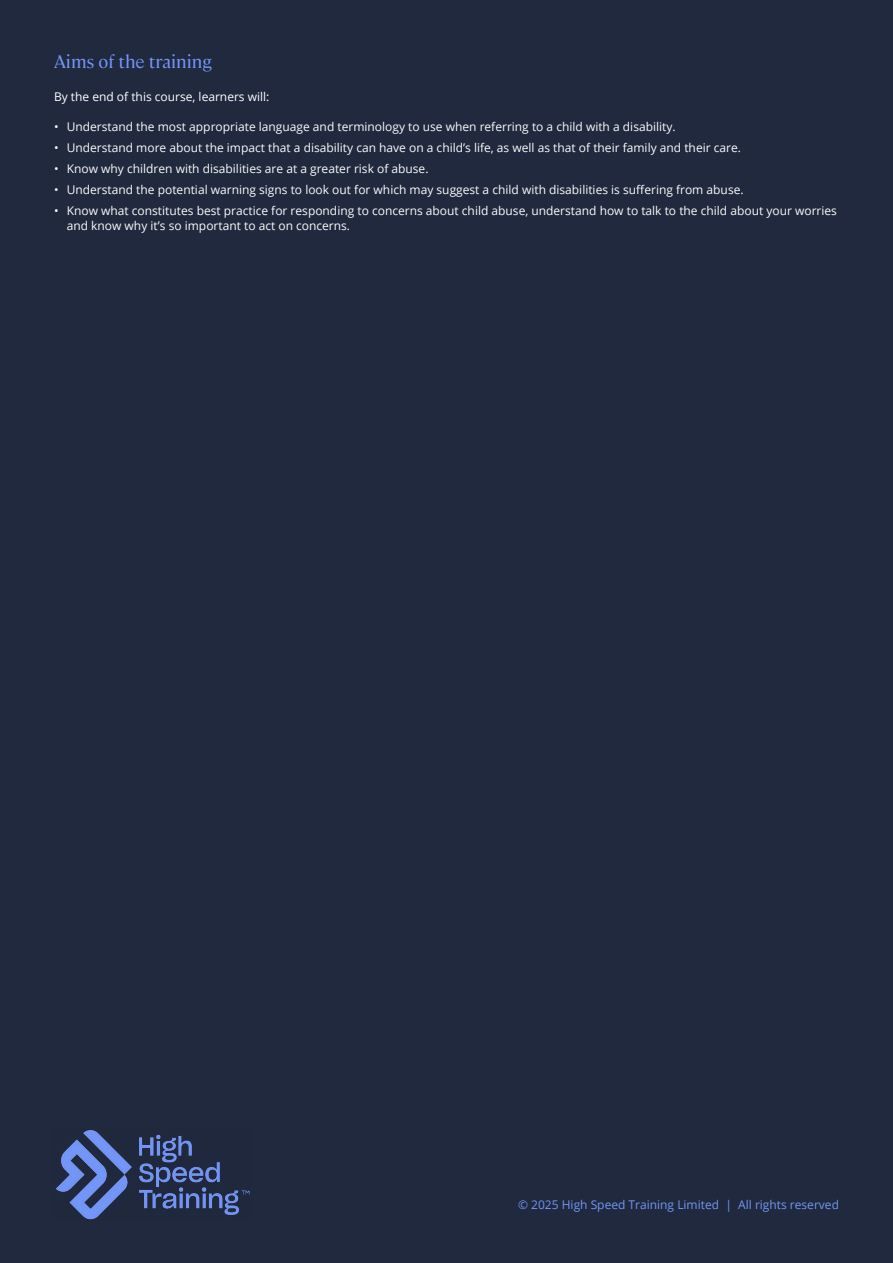
<style>
.page{position:relative;width:893px;height:1263px;background:#20293e}
.page>*{position:absolute;margin:0;border:0;box-sizing:border-box;transform-origin:0 0}
.t1{font:18px "Cambon";color:#7396f7}
.t2{font:12px/15px "Open Sans";color:#fcfafa}
.t3{font:12px "Open Sans";color:#7396f7}
.t4{font:12px "Open Sans";color:#fff}
.s1{font-style:inherit}
</style>
<div class="page">
<img style="left:55px;top:1130px;width:195px;height:90px">
<h1 class="t1" style="left:54px;top:49px;width:159px">Aims of the training</h1>
<p class="t4" style="left:54px;top:89px;width:217px">By the end of this course, learners will:</p>
<p class="t2" style="left:54px;top:119px;width:623px">• Understand the most appropriate language and terminology to use when referring to a child with a disability.</p>
<p class="t2" style="left:54px;top:140px;width:688px">• Understand more about the impact that a disability can have on a child’s life, as well as that of their family and their care.</p>
<p class="t2" style="left:54px;top:161px;width:376px">• Know why children with disabilities are at a greater risk of abuse<span class="s1">.</span></p>
<p class="t2" style="left:54px;top:182px;width:691px">• Understand the potential warning signs to look out for which may suggest a child with disabilities is suffering from abuse.</p>
<p class="t2" style="left:67px;top:203px;width:772px;text-indent:-13px">• Know what constitutes best practice for responding to concerns about child abuse, understand how to talk to the child about your worries and know why it’s so important to act on concerns.</p>
<p class="t3" style="left:518px;top:1196px;width:322px">© 202<span class="s1">5</span> High Speed Training Limited | All rights reserved</p>
</div>
